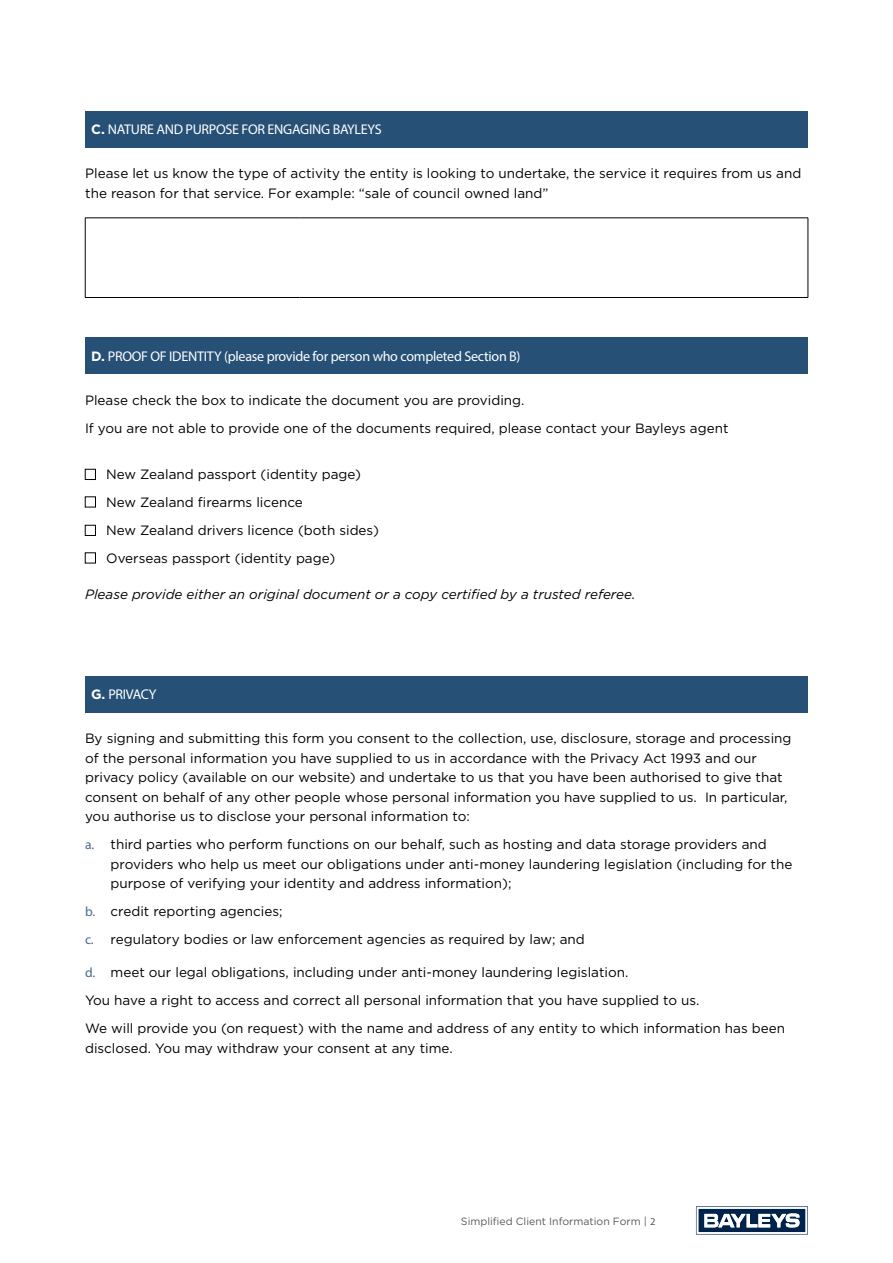
<style>
.page{position:relative;width:893px;height:1263px;background:#fff}
.page>*{position:absolute;margin:0;border:0;box-sizing:border-box;transform-origin:0 0}
.t1{font:14.1px "Myriad Pro";letter-spacing:-.02em;color:#fff}
.t2{font:13.5px/19.5px "Gotham";color:#000}
.t3{font:italic 13.5px "Gotham";color:#000}
.t4{font:10.5px "Gotham";color:#58595b}
.s1{font-family:"Gotham";font-weight:700;font-size:13.5px}
.s2{font-family:"Myriad Pro";color:#48688d}
.s3{font-family:"Myriad Pro"}
</style>
<div class="page">
<svg style="left:696px;top:1206px;width:112px;height:28px"></svg>
<div style="left:85px;top:111px;width:723px;height:36px;background:#265076"></div>
<hr style="left:808px;top:218px;width:1px;height:79px;background:#000">
<hr style="left:85px;top:218px;width:215px;height:1px;background:#000">
<hr style="left:85px;top:218px;width:1px;height:79px;background:#000">
<hr style="left:300px;top:218px;width:508px;height:1px;background:#000">
<hr style="left:85px;top:297px;width:215px;height:1px;background:#000">
<hr style="left:300px;top:297px;width:508px;height:1px;background:#000">
<div style="left:85px;top:337px;width:723px;height:37px;background:#265076"></div>
<div style="left:85px;top:469px;width:11px;height:11px;border:1px solid #000"></div>
<div style="left:85px;top:553px;width:11px;height:10px;border:1px solid #000"></div>
<div style="left:85px;top:525px;width:11px;height:11px;border:1px solid #000"></div>
<div style="left:85px;top:497px;width:11px;height:10px;border:1px solid #000"></div>
<div style="left:85px;top:676px;width:723px;height:36px;background:#265076"></div>
<p class="t1" style="left:91px;top:121px;width:292px"><span class="s1">C.</span> NATURE AND PURPOSE FOR ENGAGING BAYLEYS</p>
<p class="t2" style="left:85px;top:163px;width:718px">Please let us know the type of activity the entity is looking to undertake, the service it requires from us and the reason for that service. For example: “sale of council owned land”</p>
<p class="t1" style="left:91px;top:347px;width:431px"><span class="s1">D.</span> PROOF OF IDENTITY (please provide for person who completed Section B)</p>
<p class="t2" style="left:85px;top:385px;width:645px;line-height:28px">Please check the box to indicate the document you are providing.<br>If you are not able to provide one of the documents required, please contact your Bayleys agent</p>
<p class="t2" style="left:106px;top:460px;width:274px;line-height:28px">New Zealand passport (identity page)<br>New Zealand firearms licence<br>New Zealand drivers licence (both sides)<br>Overseas passport (identity page)</p>
<p class="t3" style="left:85px;top:587px;width:552px">Please provide either an original document or a copy certified by a trusted referee.</p>
<p class="t1" style="left:91px;top:686px;width:67px"><span class="s1">G.</span> PRIVACY</p>
<p class="t2" style="left:85px;top:728px;width:708px">By signing and submitting this form you consent to the collection, use, disclosure, storage and processing of the personal information you have supplied to us in accordance with the Privacy Act 1993 and our privacy policy (available on our website) and undertake to us that you have been authorised to give that consent on behalf of any other people whose personal information you have supplied to us. In particular, you authorise us to disclose your personal information to:</p>
<p class="t2" style="left:111px;top:834px;width:683px;text-indent:-26px"><span class="s2">a.</span> third parties who perform functions on our behalf, such as hosting and data storage providers and providers who help us meet our obligations under anti-money laundering legislation (including for the purpose of verifying your identity and address information);</p>
<p class="t2" style="left:85px;top:897px;width:501px;line-height:28px"><span class="s2">b.</span> credit reporting agencies;<br><span class="s2">c.</span> regulatory bodies or law enforcement agencies as required by law; and</p>
<p class="t2" style="left:85px;top:958px;width:701px;line-height:28px"><span class="s2">d.</span> meet our legal obligations, including under anti-money laundering legislation.<br>You have a right to access and correct all personal information that you have supplied to us.<br>We will provide you (on request) with the name and address of any entity to which information has been</p>
<p class="t2" style="left:85px;top:1038px;width:369px">disclosed. You may withdraw your consent at any time.</p>
<p class="t4" style="left:461px;top:1214px;width:196px">Simplified Client Information Form | <span class="s3">2</span></p>
</div>
